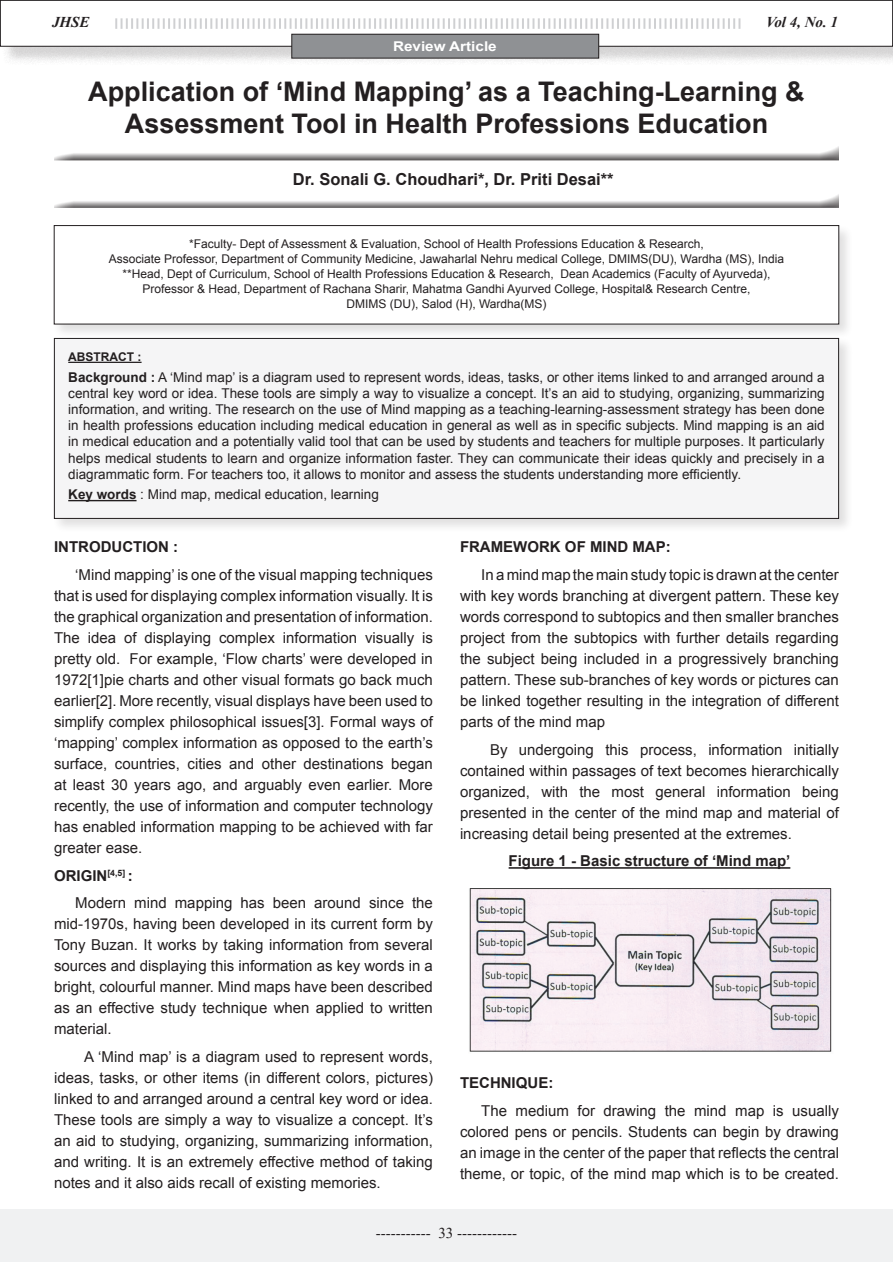
<style>
.page{position:relative;width:893px;height:1263px;background:#fff}
.page>*{position:absolute;margin:0;border:0;box-sizing:border-box;transform-origin:0 0}
.t1{font:700 27px/32.4px "Arial";color:#231f20;text-align:center}
.t2{font:700 16.5px "Arial";color:#231f20}
.t3{font:15px/21px "Arial";color:#231f20;text-align:justify}
.t4{font:700 15px "Arial";color:#231f20}
.t5{font:15px "Times New Roman";color:#231f20}
.t6{font:italic 700 15px "Times New Roman";color:#231f20}
.t7{font:13.5px/16.2px "Arial";color:#231f20;text-align:justify}
.t8{font:700 13.5px "Arial";color:#fff;scale:1.13 1}
.t9{font:12px/15px "Arial";color:#231f20;text-align:center}
.t10{font:700 12px "Arial";color:#231f20}
.s1{font-weight:700}
</style>
<div class="page">
<div style="left:2px;top:2px;width:891px;height:63px;background:#231f20;opacity:.2"></div>
<div style="left:0;top:0;width:893px;height:46px;background:#fff"></div>
<div style="left:0;top:0;width:893px;height:47px;border:1px solid #231f20"></div>
<div style="left:0;top:1209px;width:893px;height:52px;background:#f0f1f2"></div>
<svg style="left:115px;top:18px;width:625px;height:11px"></svg>
<div style="left:52px;top:337px;width:802px;height:197px;background:#231f20;opacity:.14"></div>
<div style="left:54px;top:338px;width:785px;height:180px;background:#f5f5f6"></div>
<hr style="left:68px;top:362px;width:74px;height:1px;background:#231f20">
<hr style="left:68px;top:500px;width:69px;height:1px;background:#231f20">
<div style="left:54px;top:338px;width:785px;height:181px;border:1px solid #231f20"></div>
<div style="left:53px;top:144px;width:786px;height:18px;background:#231f20;opacity:.75"></div>
<div style="left:53px;top:192px;width:786px;height:17px;background:#231f20;opacity:.75"></div>
<hr style="left:509px;top:867px;width:281px;height:2px;background:#231f20">
<div style="left:292px;top:34px;width:307px;height:24px;background:#8f9194"></div>
<div style="left:291px;top:34px;width:308px;height:24px;border:1px solid #231f20"></div>
<div style="left:52px;top:224px;width:802px;height:115px;background:#231f20;opacity:.14"></div>
<div style="left:54px;top:226px;width:785px;height:98px;background:#fff"></div>
<div style="left:54px;top:225px;width:785px;height:99px;border:1px solid #231f20"></div>
<img style="left:469px;top:888px;width:363px;height:164px">
<p class="t6" style="left:52px;top:12px;width:39px">JHSE</p>
<p class="t6" style="left:766px;top:12px;width:74px">Vol 4, No. 1</p>
<p class="t8" style="left:393px;top:37px;width:93px">Review Article</p>
<h1 class="t1" style="left:88px;top:76px;width:718px">Application of ‘Mind Mapping’ as a Teaching-Learning &amp;<br>Assessment Tool in Health Professions Education</h1>
<p class="t2" style="left:293px;top:168px;width:322px">Dr. Sonali G. Choudhari*, Dr. Priti Desai**</p>
<p class="t9" style="left:109px;top:236px;width:677px">*Faculty- Dept of Assessment &amp; Evaluation, School of Health Professions Education &amp; Research,<br>Associate Professor, Department of Community Medicine, Jawaharlal Nehru medical College, DMIMS(DU), Wardha (MS), India **Head, Dept of Curriculum, School of Health Professions Education &amp; Research, Dean Academics (Faculty of Ayurveda), Professor &amp; Head, Department of Rachana Sharir, Mahatma Gandhi Ayurved College, Hospital&amp; Research Centre,<br>DMIMS (DU), Salod (H), Wardha(MS)</p>
<p class="t10" style="left:68px;top:349px;width:75px">Abstract :</p>
<p class="t7" style="left:68px;top:369px;width:758px"><span class="s1">Background :</span> A ‘Mind map’ is a diagram used to represent words, ideas, tasks, or other items linked to and arranged around a central key word or idea. These tools are simply a way to visualize a concept. It’s an aid to studying, organizing, summarizing information, and writing. The research on the use of Mind mapping as a teaching-learning-assessment strategy has been done in health professions education including medical education in general as well as in specific subjects. Mind mapping is an aid in medical education and a potentially valid tool that can be used by students and teachers for multiple purposes. It particularly helps medical students to learn and organize information faster. They can communicate their ideas quickly and precisely in a diagrammatic form. For teachers too, it allows to monitor and assess the students understanding more efficiently.</p>
<p class="t7" style="left:68px;top:486px;width:312px"><span class="s1">Key words</span> : Mind map, medical education, learning</p>
<p class="t4" style="left:54px;top:537px;width:126px">Introduction :</p>
<p class="t3" style="left:54px;top:564px;width:380px;text-indent:21px">‘Mind mapping’ is one of the visual mapping techniques that is used for displaying complex information visually. It is the graphical organization and presentation of information.<br>The idea of displaying complex information visually is pretty old. For example, ‘Flow charts’ were developed in 1972[1]pie charts and other visual formats go back much earlier[2]. More recently, visual displays have been used to simplify complex philosophical issues[3]. Formal ways of ‘mapping’ complex information as opposed to the earth’s surface, countries, cities and other destinations began at least 30 years ago, and arguably even earlier. More recently, the use of information and computer technology has enabled information mapping to be achieved with far greater ease.</p>
<p class="t3" style="left:75px;top:862px;width:359px;line-height:27.8px;text-indent:-21px"><span class="s1">ORIGIN</span> <sup>[4,5]</sup> <span class="s1">:<br></span>Modern mind mapping has been around since the</p>
<p class="t3" style="left:54px;top:914px;width:380px">mid-1970s, having been developed in its current form by Tony Buzan. It works by taking information from several sources and displaying this information as key words in a bright, colourful manner. Mind maps have been described as an effective study technique when applied to written material.</p>
<p class="t3" style="left:54px;top:1046px;width:380px;text-indent:30px">A ‘Mind map’ is a diagram used to represent words, ideas, tasks, or other items (in different colors, pictures) linked to and arranged around a central key word or idea.<br>These tools are simply a way to visualize a concept. It’s an aid to studying, organizing, summarizing information, and writing. It is an extremely effective method of taking notes and it also aids recall of existing memories.</p>
<p class="t4" style="left:460px;top:537px;width:212px">FRAMEWORK OF MIND MAP:</p>
<p class="t3" style="left:460px;top:564px;width:380px;text-indent:21px">In a mind map the main study topic is drawn at the center with key words branching at divergent pattern. These key words correspond to subtopics and then smaller branches project from the subtopics with further details regarding the subject being included in a progressively branching pattern. These sub-branches of key words or pictures can be linked together resulting in the integration of different parts of the mind map</p>
<p class="t3" style="left:460px;top:739px;width:380px;text-indent:30px">By undergoing this process, information initially contained within passages of text becomes hierarchically organized, with the most general information being presented in the center of the mind map and material of increasing detail being presented at the extremes.</p>
<p class="t4" style="left:509px;top:851px;width:283px">Figure 1 - Basic structure of ‘Mind map’</p>
<p class="t4" style="left:460px;top:1073px;width:95px">TECHNIQUE:</p>
<p class="t3" style="left:460px;top:1100px;width:380px;text-indent:21px">The medium for drawing the mind map is usually colored pens or pencils. Students can begin by drawing an image in the center of the paper that reflects the central theme, or topic, of the mind map which is to be created.</p>
<p class="t5" style="left:376px;top:1223px;width:143px">----------- 33 ------------</p>
</div>
